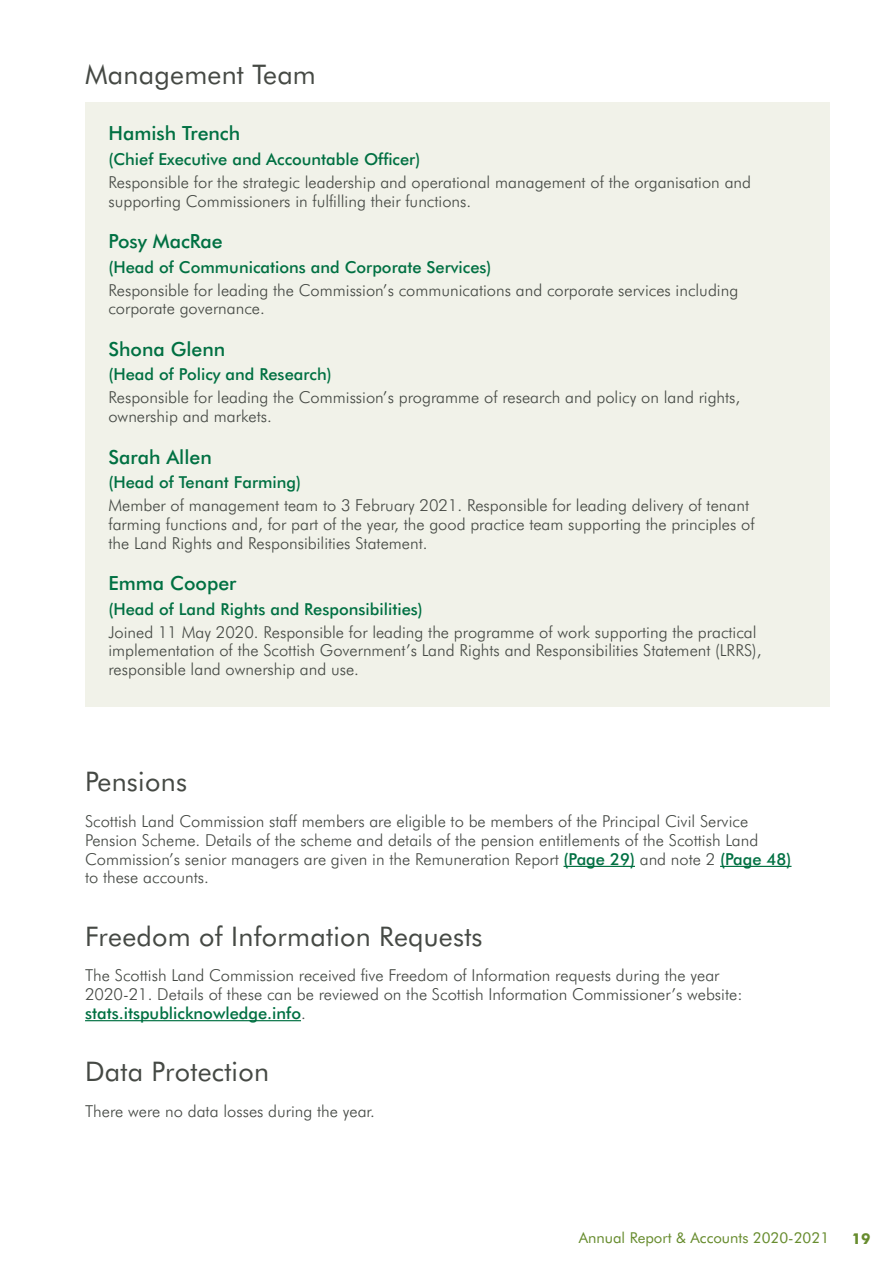
<style>
.page{position:relative;width:893px;height:1263px;background:#fff}
.page>*{position:absolute;margin:0;border:0;box-sizing:border-box;transform-origin:0 0}
.Sub-heading{font:27px "Futura BT";letter-spacing:.01em;color:#454944}
.Sub-heading_2{font:500 19.5px "Futura BT";color:#007042}
.Body{font:300 16.5px/18.8px "Futura BT";color:#454944}
.Sub-heading_2-2{font:500 16.5px "Futura BT";color:#007042}
.t1{font:15px "Futura BT";color:#678c2e}
.t2{font:700 15px "Futura BT";color:#678c2e}
.s1{font-weight:500;color:#007042}
</style>
<div class="page">
<div style="left:85px;top:102px;width:744px;height:605px;background:#f1f2e9"></div>
<hr style="left:564px;top:866px;width:71px;height:1px;background:#007042">
<hr style="left:720px;top:866px;width:71px;height:1px;background:#007042">
<hr style="left:85px;top:1020px;width:216px;height:1px;background:#007042">
<h1 class="Sub-heading" style="left:85px;top:58px;width:232px">Management Team</h1>
<h2 class="Sub-heading_2" style="left:108px;top:122px;width:133px">Hamish Trench</h2>
<h2 class="Sub-heading_2-2" style="left:108px;top:149px;width:313px">(Chief Executive and Accountable Officer)</h2>
<p class="Body" style="left:108px;top:172px;width:644px">Responsible for the strategic leadership and operational management of the organisation and supporting Commissioners in fulfilling their functions.</p>
<h2 class="Sub-heading_2" style="left:108px;top:229px;width:116px">Posy MacRae</h2>
<h2 class="Sub-heading_2-2" style="left:108px;top:257px;width:385px">(Head of Communications and Corporate Services)</h2>
<p class="Body" style="left:108px;top:280px;width:631px">Responsible for leading the Commission’s communications and corporate services including corporate governance.</p>
<h2 class="Sub-heading_2" style="left:108px;top:337px;width:118px">Shona Glenn</h2>
<h2 class="Sub-heading_2-2" style="left:108px;top:364px;width:225px">(Head of Policy and Research)</h2>
<p class="Body" style="left:108px;top:388px;width:633px">Responsible for leading the Commission’s programme of research and policy on land rights, ownership and markets.</p>
<h2 class="Sub-heading_2" style="left:108px;top:445px;width:105px">Sarah Allen</h2>
<h2 class="Sub-heading_2-2" style="left:108px;top:472px;width:194px">(Head of Tenant Farming)</h2>
<p class="Body" style="left:108px;top:496px;width:648px">Member of management team to 3 February 2021. Responsible for leading delivery of tenant farming functions and, for part of the year, the good practice team supporting the principles of the Land Rights and Responsibilities Statement.</p>
<h2 class="Sub-heading_2" style="left:108px;top:571px;width:130px">Emma Cooper</h2>
<h2 class="Sub-heading_2-2" style="left:108px;top:599px;width:316px">(Head of Land Rights and Responsibilities)</h2>
<p class="Body" style="left:108px;top:622px;width:655px">Joined 11 May 2020. Responsible for leading the programme of work supporting the practical implementation of the Scottish Government’s Land Rights and Responsibilities Statement (LRRS), responsible land ownership and use.</p>
<h1 class="Sub-heading" style="left:85px;top:765px;width:103px">Pensions</h1>
<p class="Body" style="left:85px;top:812px;width:708px">Scottish Land Commission staff members are eligible to be members of the Principal Civil Service Pension Scheme. Details of the scheme and details of the pension entitlements of the Scottish Land Commission’s senior managers are given in the Remuneration Report <span class="s1">(Page 29)</span> and note 2 <span class="s1">(Page 48) </span>to these accounts.</p>
<h1 class="Sub-heading" style="left:85px;top:920px;width:399px">Freedom of Information Requests</h1>
<p class="Body" style="left:85px;top:966px;width:659px">The Scottish Land Commission received five Freedom of Information requests during the year<br>2020-21. Details of these can be reviewed on the Scottish Information Commissioner’s website: <span class="s1">stats.itspublicknowledge.info</span>.</p>
<h1 class="Sub-heading" style="left:85px;top:1055px;width:186px">Data Protection</h1>
<p class="Body" style="left:85px;top:1101px;width:291px">There were no data losses during the year.</p>
<p class="t1" style="left:579px;top:1229px;width:252px">Annual Report &amp; Accounts 2020-2021</p>
<p class="t2" style="left:852px;top:1229px;width:20px">19</p>
</div>
